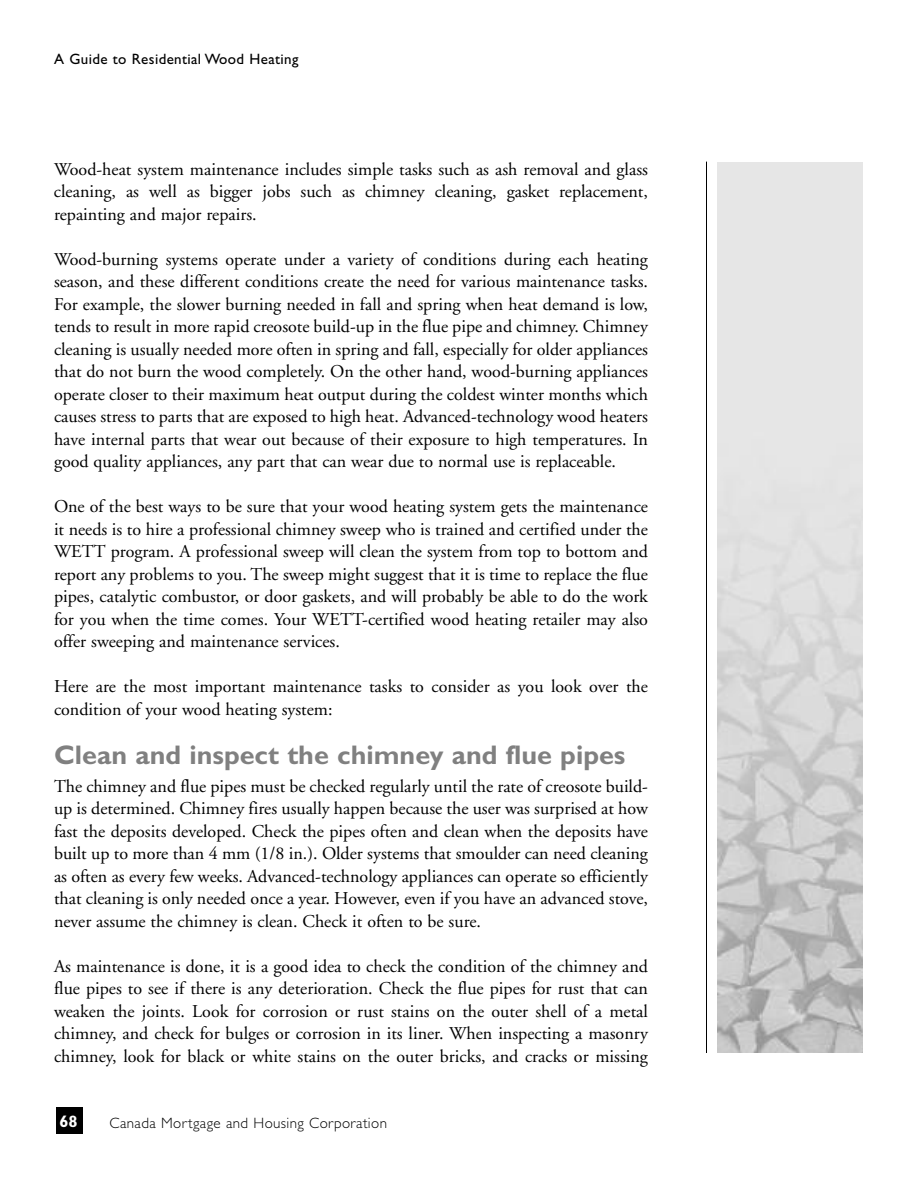
<style>
.page{position:relative;width:918px;height:1188px;background:#fff}
.page>*{position:absolute;margin:0;border:0;box-sizing:border-box;transform-origin:0 0}
.t1{font:700 27px "Gill Sans Std";color:#808080}
.t2{font:18px/22.5px "Adobe Garamond";color:#000;text-align:justify}
.t3{font:700 16.5px "Gill Sans Std";color:#fff}
.t4{font:300 15px "Gill Sans Std";letter-spacing:.025em;color:#000}
.t5{font:15px "Gill Sans Std";letter-spacing:.025em;color:#000}
</style>
<div class="page">
<div style="left:56px;top:1107px;width:27px;height:27px;background:#000"></div>
<hr style="left:706px;top:162px;width:1px;height:891px;background:#000">
<div style="left:717px;top:162px;width:146px;height:891px;background:#e6e6e6"></div>
<img style="left:717px;top:539px;width:146px;height:514px">
<p class="t5" style="left:54px;top:53px;width:246px">A Guide to Residential Wood Heating</p>
<p class="t2" style="left:54px;top:159px;width:596px">Wood-heat system maintenance includes simple tasks such as ash removal and glass cleaning, as well as bigger jobs such as chimney cleaning, gasket replacement, repainting and major repairs.</p>
<p class="t2" style="left:54px;top:249px;width:596px">Wood-burning systems operate under a variety of conditions during each heating season, and these different conditions create the need for various maintenance tasks.<br>For example, the slower burning needed in fall and spring when heat demand is low, tends to result in more rapid creosote build-up in the flue pipe and chimney. Chimney cleaning is usually needed more often in spring and fall, especially for older appliances that do not burn the wood completely. On the other hand, wood-burning appliances operate closer to their maximum heat output during the coldest winter months which causes stress to parts that are exposed to high heat. Advanced-technology wood heaters have internal parts that wear out because of their exposure to high temperatures. In good quality appliances, any part that can wear due to normal use is replaceable.</p>
<p class="t2" style="left:54px;top:497px;width:596px">One of the best ways to be sure that your wood heating system gets the maintenance it needs is to hire a professional chimney sweep who is trained and certified under the WETT program. A professional sweep will clean the system from top to bottom and report any problems to you. The sweep might suggest that it is time to replace the flue pipes, catalytic combustor, or door gaskets, and will probably be able to do the work for you when the time comes. Your WETT-certified wood heating retailer may also offer sweeping and maintenance services.</p>
<p class="t2" style="left:54px;top:677px;width:596px">Here are the most important maintenance tasks to consider as you look over the condition of your wood heating system:</p>
<h1 class="t1" style="left:54px;top:745px;width:573px">Clean and inspect the chimney and flue pipes</h1>
<p class="t2" style="left:54px;top:777px;width:596px">The chimney and flue pipes must be checked regularly until the rate of creosote build&shy;up is determined. Chimney fires usually happen because the user was surprised at how fast the deposits developed. Check the pipes often and clean when the deposits have built up to more than 4 mm (1/8 in.). Older systems that smoulder can need cleaning as often as every few weeks. Advanced-technology appliances can operate so efficiently that cleaning is only needed once a year. However, even if you have an advanced stove, never assume the chimney is clean. Check it often to be sure.</p>
<p class="t2" style="left:54px;top:957px;width:596px">As maintenance is done, it is a good idea to check the condition of the chimney and flue pipes to see if there is any deterioration. Check the flue pipes for rust that can weaken the joints. Look for corrosion or rust stains on the outer shell of a metal chimney, and check for bulges or corrosion in its liner. When inspecting a masonry chimney, look for black or white stains on the outer bricks, and cracks or missing</p>
<p class="t3" style="left:59px;top:1115px;width:20px">68</p>
<p class="t4" style="left:110px;top:1117px;width:279px">Canada Mortgage and Housing Corporation</p>
</div>
